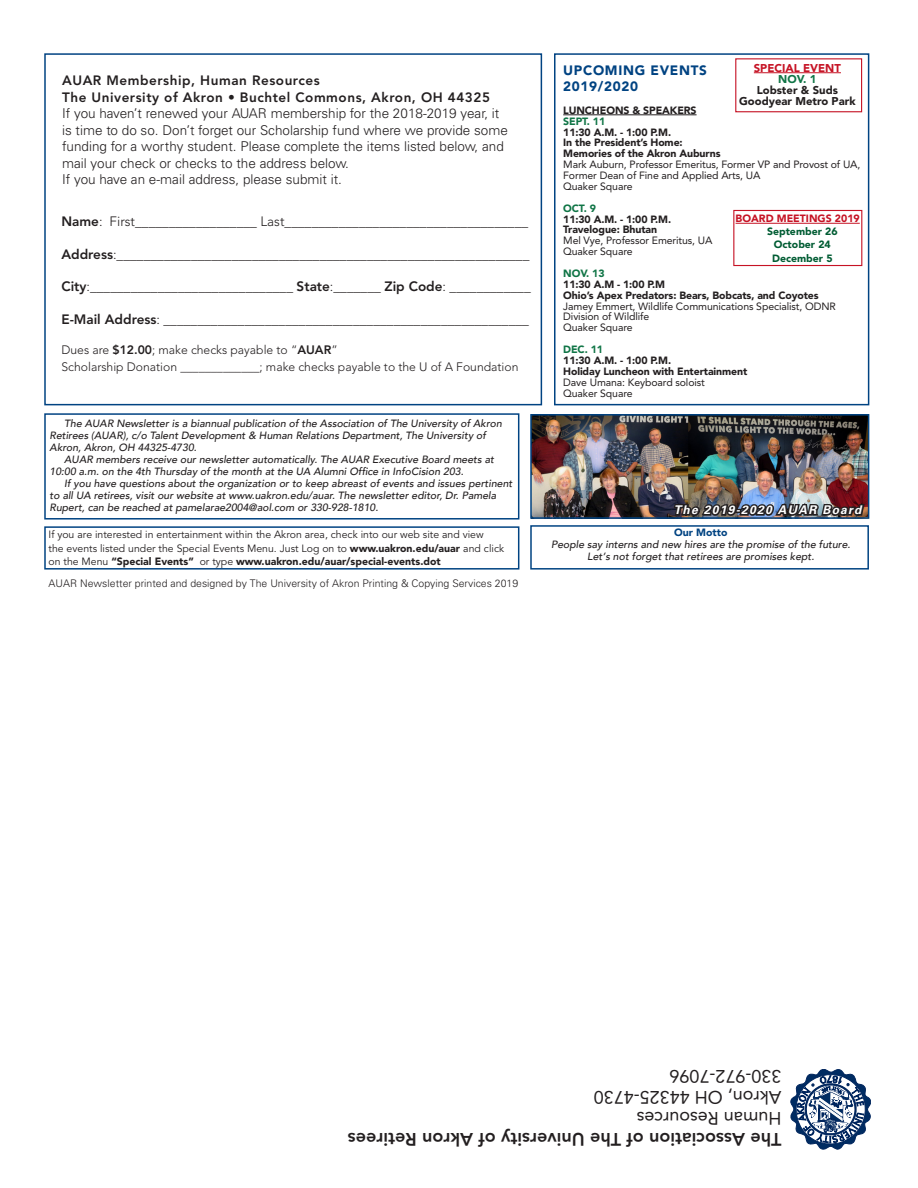
<style>
.page{position:relative;width:918px;height:1188px;background:#fff}
.page>*{position:absolute;margin:0;border:0;box-sizing:border-box;transform-origin:0 0}
.t1{font:800 18px/21px "Avenir";color:#231f20}
.t2{font:300 13.5px/16.5px "Univers";color:#231f20}
.t3{font:300 13.5px "Avenir";color:#231f20}
.t4{font:900 13.5px/16.5px "Avenir";letter-spacing:.05em;color:#004382}
.t5{font:300 12.15px/16.2px "Avenir";color:#231f20}
.t6{font:italic 700 12px "Univers";letter-spacing:.11em;color:#fff}
.t7{font:900 11.25px/11.2px "Avenir";color:#231f20;text-align:center}
.t8{font:italic 500 10.5px/12px "Avenir";color:#231f20;text-align:center}
.t9{font:10.5px/10.9px "Avenir";letter-spacing:-.01em;color:#231f20}
.t10{font:10.5px/13.5px "Avenir";color:#231f20}
.t11{font:900 10.5px/10.9px "Avenir";letter-spacing:-.01em;color:#231f20}
.t12{font:300 10.5px "Univers";color:#231f20}
.t13{font:900 10.5px "Avenir";color:#005c33}
.t14{font:900 10.5px "Avenir";color:#c61325}
.s1{font-family:"Avenir";font-weight:800}
.s2{font-weight:800}
.s3{font-weight:900}
.s4{color:#c61325}
.s5{color:#107546}
.s6{font-weight:900;color:#107546}
.s7{font-weight:400}
.s8{font-weight:900;font-style:normal;color:#004382}
</style>
<div class="page">
<div style="left:554px;top:53px;width:315px;height:352px;border:2px solid #004382"></div>
<hr style="left:563px;top:115px;width:134px;height:1px;background:#231f20">
<div style="left:733px;top:210px;width:129px;height:56px;border:1px solid #c61325"></div>
<div style="left:44px;top:53px;width:498px;height:352px;border:2px solid #004382"></div>
<div style="left:44px;top:413px;width:475px;height:107px;border:2px solid #004382"></div>
<div style="left:44px;top:526px;width:475px;height:44px;border:2px solid #004382"></div>
<img style="left:533px;top:417px;width:333px;height:99px">
<div style="left:530px;top:414px;width:339px;height:105px;border:2px solid #004382"></div>
<img style="left:672px;top:481px;width:194px;height:38px">
<div style="left:530px;top:525px;width:339px;height:45px;border:2px solid #004382"></div>
<svg style="left:791px;top:1069px;width:80px;height:80px"></svg>
<hr style="left:754px;top:72px;width:87px;height:1px;background:#c61325">
<hr style="left:736px;top:223px;width:124px;height:1px;background:#c61325">
<div style="left:735px;top:58px;width:127px;height:54px;border:1px solid #c61325"></div>
<p class="t2" style="left:62px;top:72px;width:447px"><span class="s1">AUAR Membership, Human Resources<br>The University of Akron • Buchtel Commons, Akron, OH 44325<br></span>If you haven’t renewed your AUAR membership for the 2018-2019 year, it is time to do so. Don’t forget our Scholarship fund where we provide some funding for a worthy student. Please complete the items listed below, and mail your check or checks to the address below.<br>If you have an e-mail address, please submit it.</p>
<p class="t3" style="left:61px;top:213px;width:468px"><span class="s2">Name</span>: First__________________ Last____________________________________</p>
<p class="t3" style="left:61px;top:246px;width:470px"><span class="s2">Address</span>:_____________________________________________________________</p>
<p class="t3" style="left:61px;top:278px;width:471px"><span class="s2">City</span>:______________________________ <span class="s2">State</span>:_______ <span class="s2">Zip Code</span>: ____________</p>
<p class="t3" style="left:61px;top:311px;width:469px"><span class="s2">E-Mail Address</span>: ______________________________________________________</p>
<p class="t5" style="left:61px;top:342px;width:459px">Dues are <span class="s2">$12.00</span>; make checks payable to “<span class="s2">AUAR</span>”<br>Scholarship Donation _____________; make checks payable to the U of A Foundation</p>
<p class="t8" style="left:64px;top:418px;width:439px">The AUAR Newsletter is a biannual publication of the Association of The University of Akron</p>
<p class="t8" style="left:50px;top:430px;width:438px">Retirees (AUAR), c/o Talent Development &amp; Human Relations Department, The University of</p>
<p class="t8" style="left:50px;top:442px;width:149px">Akron, Akron, OH 44325-4730.</p>
<p class="t8" style="left:64px;top:454px;width:431px">AUAR members receive our newsletter automatically. The AUAR Executive Board meets at</p>
<p class="t8" style="left:50px;top:466px;width:415px">10:00 a.m. on the 4th Thursday of the month at the UA Alumni Office in InfoCision 203.</p>
<p class="t8" style="left:64px;top:478px;width:450px">If you have questions about the organization or to keep abreast of events and issues pertinent</p>
<p class="t8" style="left:50px;top:490px;width:448px">to all UA retirees, visit our website at www.uakron.edu/auar. The newsletter editor, Dr. Pamela</p>
<p class="t8" style="left:50px;top:502px;width:330px">Rupert, can be reached at pamelarae2004@aol.com or 330-928-1810.</p>
<p class="t10" style="left:49px;top:528px;width:457px">If you are interested in entertainment within the Akron area, check into our web site and view<br>the events listed under the Special Events Menu. Just Log on to <span class="s3">www.uakron.edu/auar</span> and click on the Menu <span class="s3">“Special Events”</span> or type <span class="s3">www.uakron.edu/auar/special-events.dot</span></p>
<p class="t12" style="left:49px;top:577px;width:471px">AUAR Newsletter printed and designed by The University of Akron Printing &amp; Copying Services 2019</p>
<p class="t7" style="left:739px;top:62px;width:118px"><span class="s4">SPECIAL EVENT<br></span><span class="s5">NOV. 1<br></span>Lobster &amp; Suds<br>Goodyear Metro Park</p>
<p class="t4" style="left:563px;top:62px;width:145px">UPCOMING EVENTS<br>2019/2020</p>
<p class="t9" style="left:563px;top:105px;width:299px"><span class="s3">LUNCHEONS &amp; SPEAKERS<br></span><span class="s6">SEPT. 11<br></span><span class="s3">11:30 A.M. - 1:00 P.M.<br>In the President’s Home:<br>Memories of the Akron Auburns<br></span>Mark Auburn, Professor Emeritus, Former VP and Provost of UA,<br>Former Dean of Fine and Applied Arts, UA<br>Quaker Square</p>
<p class="t9" style="left:563px;top:203px;width:151px"><span class="s6">OCT. 9<br></span><span class="s3">11:30 A.M. - 1:00 P.M.<br>Travelogue: Bhutan<br></span>Mel Vye, Professor Emeritus, UA<br>Quaker Square</p>
<p class="t9" style="left:563px;top:268px;width:274px"><span class="s6">NOV. 13<br></span><span class="s3">11:30 A.M - 1:00 P.M<br>Ohio’s Apex Predators: Bears, Bobcats, and Coyotes<br></span>Jamey Emmert, Wildlife Communications Specialist, ODNR<br>Division of Wildlife<br>Quaker Square</p>
<p class="t11" style="left:563px;top:344px;width:186px"><span class="s5">DEC. 11<br></span>11:30 A.M. - 1:00 P.M.<br>Holiday Luncheon with Entertainment<br><span class="s7">Dave Umana: Keyboard soloist<br>Quaker Square</span></p>
<p class="t14" style="left:736px;top:212px;width:126px">BOARD MEETINGS 2019</p>
<p class="t13" style="left:767px;top:225px;width:72px">September 26</p>
<p class="t13" style="left:774px;top:238px;width:58px">October 24</p>
<p class="t13" style="left:772px;top:252px;width:62px">December 5</p>
<p class="t6" style="left:674px;top:503px;width:189px">The 2019-2020 AUAR Board</p>
<p class="t8" style="left:551px;top:527px;width:301px"><span class="s8">Our Motto<br></span>People say interns and new hires are the promise of the future.<br>Let’s not forget that retirees are promises kept.</p>
<p class="t1" style="left:782px;top:1149px;width:435px;rotate:-180deg">The Association of The University of Akron Retirees<br><span class="s7">Human Resources<br>Akron, OH 44325-4730<br>330-972-7096</span></p>
</div>
